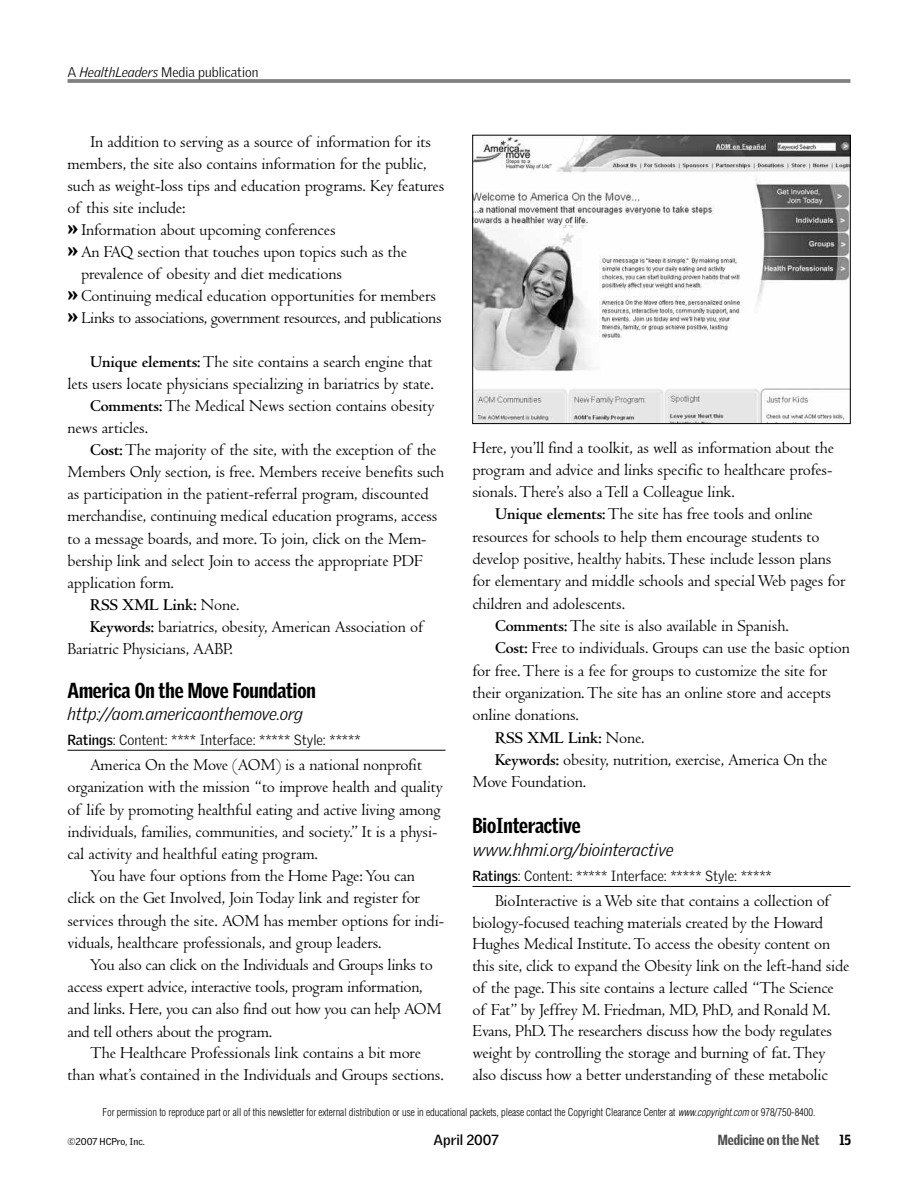
<style>
.page{position:relative;width:918px;height:1188px;background:#fff}
.page>*{position:absolute;margin:0;border:0;box-sizing:border-box;transform-origin:0 0}
.t1{font:900 21px "Griffith Gothic Cond";letter-spacing:-.005em;color:#000}
.t2{font:17.25px/21.8px "Centaur";letter-spacing:-.005em;color:#000;text-align:justify}
.t3{font:italic 300 17.25px "Griffith Gothic";letter-spacing:-.005em;color:#000}
.t4{font:700 17.25px "Centaur";letter-spacing:-.01em;color:#000}
.t5{font:300 14.25px "Griffith Gothic";letter-spacing:-.005em;color:#000}
.t6{font:900 14.25px "Griffith Gothic Cond";color:#4d4d4d}
.t7{font:700 14.25px "Griffith Gothic";color:#000}
.t8{font:900 14.25px "Griffith Gothic Cond";color:#000}
.t9{font:300 13.5px "Griffith Gothic";color:#000}
.t10{font:300 condensed 10.5px "Helvetica";letter-spacing:-.005em;color:#000}
.t11{font:9.75px "Griffith Gothic";color:#000}
.s1{font-style:italic}
.s2{font-family:"Griffith Gothic";font-weight:900;font-size:21px}
.s3{font-weight:700}
.s4{font-weight:400}
</style>
<div class="page">
<hr style="left:68px;top:79px;width:782px;height:4px;background:#878787">
<hr style="left:68px;top:750px;width:378px;height:1px;background:#000">
<hr style="left:472px;top:886px;width:378px;height:1px;background:#000">
<img style="left:474px;top:137px;width:375px;height:285px">
<div style="left:472px;top:135px;width:379px;height:289px;border:1px solid #000"></div>
<p class="t9" style="left:68px;top:64px;width:192px">A <span class="s1">HealthLeaders</span> Media publication</p>
<p class="t2" style="left:90px;top:132px;width:343px">In addition to serving as a source of information for its</p>
<p class="t2" style="left:68px;top:154px;width:360px">members, the site also contains information for the public,</p>
<p class="t2" style="left:68px;top:176px;width:378px">such as weight-loss tips and education programs. Key features</p>
<p class="t2" style="left:68px;top:198px;width:119px">of this site include:</p>
<p class="t2" style="left:68px;top:220px;width:270px"><span class="s2">»</span> Information about upcoming conferences</p>
<p class="t2" style="left:68px;top:243px;width:341px"><span class="s2">»</span> An FAQ section that touches upon topics such as the</p>
<p class="t2" style="left:81px;top:265px;width:262px">prevalence of obesity and diet medications</p>
<p class="t2" style="left:68px;top:287px;width:370px"><span class="s2">»</span> Continuing medical education opportunities for members</p>
<p class="t2" style="left:68px;top:309px;width:376px"><span class="s2">»</span> Links to associations, government resources, and publications</p>
<p class="t2" style="left:90px;top:353px;width:344px"><span class="s3">Unique elements:</span>The site contains a search engine that</p>
<p class="t2" style="left:68px;top:375px;width:368px">lets users locate physicians specializing in bariatrics by state.</p>
<p class="t2" style="left:90px;top:397px;width:346px"><span class="s3">Comments:</span>The Medical News section contains obesity</p>
<p class="t2" style="left:67px;top:419px;width:82px">news articles.</p>
<p class="t2" style="left:90px;top:441px;width:348px"><span class="s3">Cost:</span>The majority of the site, with the exception of the</p>
<p class="t2" style="left:68px;top:463px;width:378px">Members Only section, is free. Members receive benefits such</p>
<p class="t2" style="left:68px;top:485px;width:363px">as participation in the patient-referral program, discounted</p>
<p class="t2" style="left:68px;top:507px;width:372px">merchandise, continuing medical education programs, access</p>
<p class="t2" style="left:68px;top:529px;width:361px">to a message boards, and more. To join, click on the Mem-</p>
<p class="t2" style="left:68px;top:551px;width:357px">bership link and select Join to access the appropriate PDF</p>
<p class="t2" style="left:68px;top:573px;width:108px">application form.</p>
<p class="t4" style="left:90px;top:598px;width:151px">RSS XML Link: <span class="s4">None.</span></p>
<p class="t2" style="left:90px;top:617px;width:335px"><span class="s3">Keywords:</span> bariatrics, obesity, American Association of</p>
<p class="t2" style="left:68px;top:639px;width:167px">Bariatric Physicians, AABP.</p>
<p class="t1" style="left:68px;top:678px;width:250px">America On the Move Foundation</p>
<p class="t3" style="left:68px;top:704px;width:237px">http://aom.americaonthemove.org</p>
<p class="t5" style="left:68px;top:732px;width:295px"><span class="s3">Ratings</span>: Content: **** Interface: ***** Style: *****</p>
<p class="t2" style="left:90px;top:756px;width:334px">America On the Move (AOM) is a national nonprofit</p>
<p class="t2" style="left:67px;top:778px;width:377px">organization with the mission “to improve health and quality</p>
<p class="t2" style="left:67px;top:800px;width:375px">of life by promoting healthful eating and active living among</p>
<p class="t2" style="left:67px;top:822px;width:371px">individuals, families, communities, and society.” It is a physi-</p>
<p class="t2" style="left:67px;top:845px;width:252px">cal activity and healthful eating program.</p>
<p class="t2" style="left:90px;top:867px;width:327px">You have four options from the Home Page: You can</p>
<p class="t2" style="left:67px;top:889px;width:354px">click on the Get Involved, Join Today link and register for</p>
<p class="t2" style="left:67px;top:911px;width:378px">services through the site. AOM has member options for indi-</p>
<p class="t2" style="left:67px;top:933px;width:316px">viduals, healthcare professionals, and group leaders.</p>
<p class="t2" style="left:90px;top:956px;width:344px">You also can click on the Individuals and Groups links to</p>
<p class="t2" style="left:67px;top:978px;width:357px">access expert advice, interactive tools, program information,</p>
<p class="t2" style="left:67px;top:1000px;width:376px">and links. Here, you can also find out how you can help AOM</p>
<p class="t2" style="left:68px;top:1022px;width:206px">and tell others about the program.</p>
<p class="t2" style="left:90px;top:1044px;width:332px">The Healthcare Professionals link contains a bit more</p>
<p class="t2" style="left:68px;top:1066px;width:378px">than what’s contained in the Individuals and Groups sections.</p>
<p class="t2" style="left:473px;top:439px;width:363px">Here, you’ll find a toolkit, as well as information about the program and advice and links specific to healthcare profes&shy;sionals. There’s also a Tell a Colleague link.</p>
<p class="t2" style="left:495px;top:505px;width:319px"><span class="s3">Unique elements:</span>The site has free tools and online</p>
<p class="t2" style="left:473px;top:527px;width:349px">resources for schools to help them encourage students to</p>
<p class="t2" style="left:473px;top:550px;width:360px">develop positive, healthy habits. These include lesson plans</p>
<p class="t2" style="left:473px;top:572px;width:375px">for elementary and middle schools and special Web pages for</p>
<p class="t2" style="left:473px;top:594px;width:154px">children and adolescents.</p>
<p class="t2" style="left:495px;top:617px;width:295px"><span class="s3">Comments:</span>The site is also available in Spanish.</p>
<p class="t2" style="left:495px;top:639px;width:356px"><span class="s3">Cost:</span> Free to individuals. Groups can use the basic option</p>
<p class="t2" style="left:472px;top:661px;width:356px">for free. There is a fee for groups to customize the site for</p>
<p class="t2" style="left:472px;top:684px;width:360px">their organization. The site has an online store and accepts</p>
<p class="t2" style="left:472px;top:706px;width:108px">online donations.</p>
<p class="t4" style="left:495px;top:731px;width:151px">RSS XML Link: <span class="s4">None.</span></p>
<p class="t2" style="left:495px;top:751px;width:334px"><span class="s3">Keywords:</span> obesity, nutrition, exercise, America On the</p>
<p class="t2" style="left:472px;top:773px;width:115px">Move Foundation.</p>
<p class="t1" style="left:472px;top:814px;width:110px">BioInteractive</p>
<p class="t3" style="left:472px;top:840px;width:203px">www.hhmi.org/biointeractive</p>
<p class="t5" style="left:472px;top:868px;width:301px"><span class="s3">Ratings</span>: Content: ***** Interface: ***** Style: *****</p>
<p class="t2" style="left:472px;top:892px;width:378px;text-align:left;text-indent:23px">BioInteractive is a Web site that contains a collection of biology-focused teaching materials created by the Howard Hughes Medical Institute. To access the obesity content on this site, click to expand the Obesity link on the left-hand side of the page. This site contains a lecture called “The Science of Fat” by Jeffrey M. Friedman, MD, PhD, and Ronald M.<br>Evans, PhD.The researchers discuss how the body regulates weight by controlling the storage and burning of fat. They also discuss how a better understanding of these metabolic</p>
<p class="t10" style="left:103px;top:1107px;width:714px">For permission to reproduce part or all of this newsletter for external distribution or use in educational packets, please contact the Copyright Clearance Center at <span class="s1">www.copyright.com</span> or 978/750-8400.</p>
<p class="t11" style="left:68px;top:1136px;width:79px">©2007 HCPro, Inc.</p>
<p class="t7" style="left:434px;top:1132px;width:67px">April 2007</p>
<p class="t6" style="left:718px;top:1132px;width:103px">Medicine on the Net</p>
<p class="t8" style="left:840px;top:1132px;width:13px">15</p>
</div>
